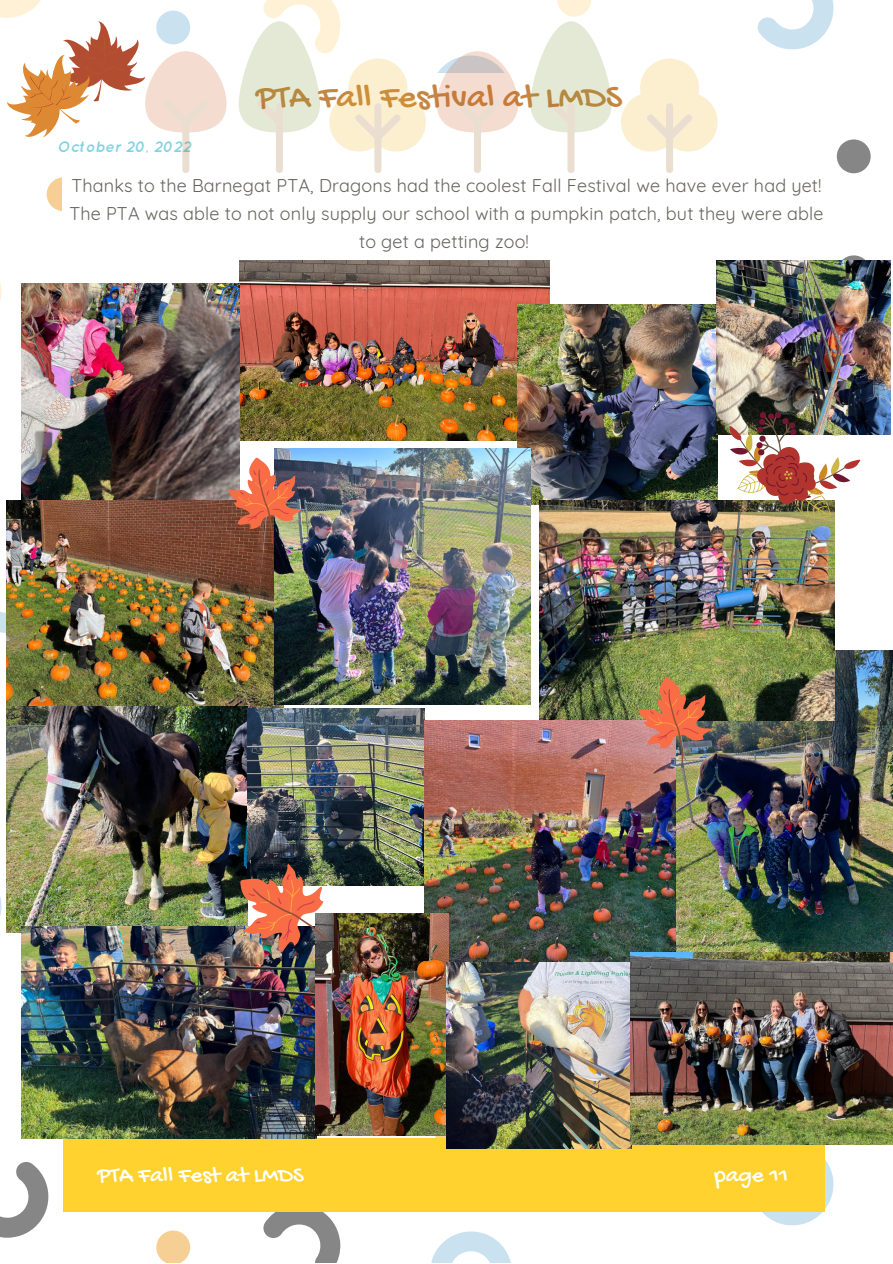
<style>
.page{position:relative;width:893px;height:1264px;background:#fff}
.page>*{position:absolute;margin:0;border:0;box-sizing:border-box;transform-origin:0 0}
.t1{font:35.4px "Gochi Hand";color:#c68541}
.t2{font:23.1px "Gochi Hand";color:#fff}
.t3{font:18px/28px "Quicksand";letter-spacing:.01em;color:#67645e;text-align:center}
.t4{font:italic 700 15.3px "Quicksand";color:#83d2e1}
</style>
<div class="page">
<svg style="left:0;top:556px;width:7px;height:77px"></svg>
<svg style="left:0;top:863px;width:7px;height:64px"></svg>
<svg style="left:836px;top:255px;width:34px;height:34px"></svg>
<svg style="left:834px;top:555px;width:1px;height:73px"></svg>
<svg style="left:892px;top:650px;width:1px;height:45px"></svg>
<svg style="left:435px;top:1120px;width:34px;height:33px"></svg>
<svg style="left:756px;top:1153px;width:78px;height:73px"></svg>
<svg style="left:431px;top:1231px;width:80px;height:31px"></svg>
<svg style="left:156px;top:1230px;width:34px;height:32px"></svg>
<svg style="left:0;top:1162px;width:49px;height:75px"></svg>
<svg style="left:262px;top:1211px;width:79px;height:51px"></svg>
<svg style="left:47px;top:177px;width:33px;height:34px"></svg>
<svg style="left:0;top:281px;width:2px;height:20px"></svg>
<div style="left:836px;top:139px;width:34px;height:34px;background:#868686;border-radius:50%"></div>
<svg style="left:757px;top:0;width:77px;height:50px"></svg>
<div style="left:777px;top:1138px;width:47px;height:73px;background:#ffd230"></div>
<div style="left:110px;top:1138px;width:667px;height:73px;background:#ffd230"></div>
<div style="left:63px;top:1138px;width:47px;height:73px;background:#ffd230"></div>
<div style="left:63px;top:141px;width:761px;height:896px;background:#fff"></div>
<div style="left:348px;top:59px;width:59px;height:59px;background:#fbefd0;border-radius:50%"></div>
<div style="left:329px;top:93px;width:59px;height:59px;background:#fbefd0;border-radius:50%"></div>
<div style="left:367px;top:93px;width:59px;height:59px;background:#fbefd0;border-radius:50%"></div>
<svg style="left:353px;top:103px;width:49px;height:70px"></svg>
<svg style="left:239px;top:0;width:102px;height:173px"></svg>
<div style="left:640px;top:59px;width:59px;height:59px;background:#fbefd0;border-radius:50%"></div>
<div style="left:621px;top:93px;width:59px;height:59px;background:#fbefd0;border-radius:50%"></div>
<div style="left:658px;top:93px;width:59px;height:59px;background:#fbefd0;border-radius:50%"></div>
<svg style="left:645px;top:102px;width:73px;height:71px"></svg>
<svg style="left:437px;top:51px;width:81px;height:122px"></svg>
<svg style="left:530px;top:0;width:81px;height:173px"></svg>
<svg style="left:0;top:0;width:226px;height:173px"></svg>
<img style="left:239px;top:260px;width:310px;height:180px">
<img style="left:675px;top:650px;width:217px;height:302px">
<img style="left:21px;top:283px;width:218px;height:218px">
<img style="left:517px;top:304px;width:199px;height:200px">
<img style="left:7px;top:501px;width:276px;height:206px">
<img style="left:274px;top:448px;width:256px;height:256px">
<img style="left:7px;top:706px;width:240px;height:226px">
<img style="left:338px;top:708px;width:87px;height:178px">
<img style="left:539px;top:501px;width:295px;height:219px">
<img style="left:424px;top:720px;width:251px;height:242px">
<img style="left:637px;top:677px;width:95px;height:94px">
<img style="left:21px;top:926px;width:295px;height:212px">
<img style="left:316px;top:913px;width:132px;height:222px">
<img style="left:118px;top:708px;width:220px;height:295px">
<img style="left:446px;top:962px;width:186px;height:186px">
<img style="left:630px;top:952px;width:262px;height:192px">
<img style="left:228px;top:457px;width:74px;height:87px">
<img style="left:716px;top:260px;width:174px;height:174px">
<img style="left:715px;top:362px;width:145px;height:178px">
<h1 class="t1" style="left:256px;top:79px;width:368px">PTA Fall Festival at LMDS</h1>
<p class="t4" style="left:58px;top:138px;width:135px">October 20, 2022</p>
<p class="t3" style="left:69px;top:171px;width:755px">Thanks to the Barnegat PTA, Dragons had the coolest Fall Festival we have ever had yet!<br>The PTA was able to not only supply our school with a pumpkin patch, but they were able to get a petting zoo!</p>
<p class="t2" style="left:97px;top:1163px;width:208px">PTA Fall Fest at LMDS</p>
<p class="t2" style="left:714px;top:1163px;width:75px">page 11</p>
</div>
